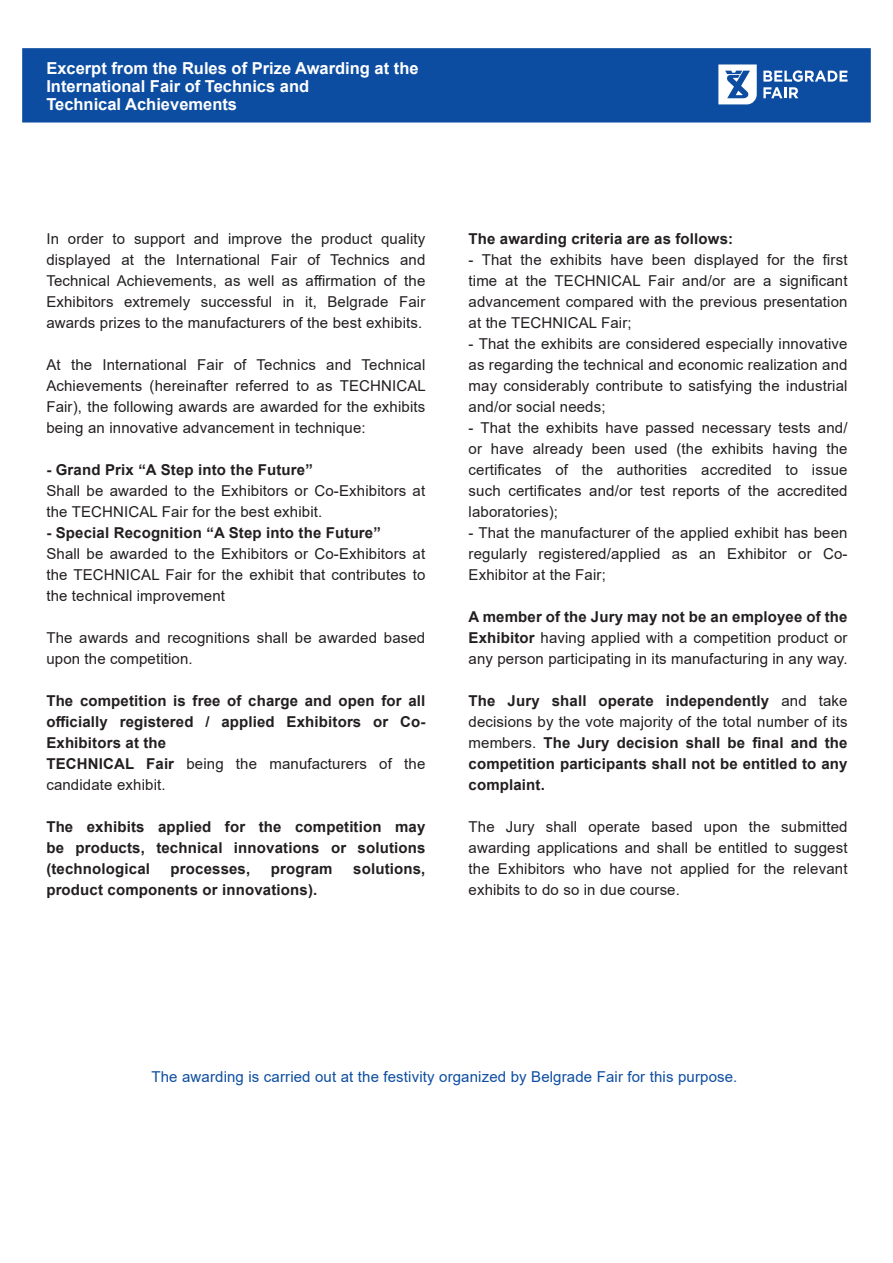
<style>
.page{position:relative;width:893px;height:1263px;background:#fff}
.page>*{position:absolute;margin:0;border:0;box-sizing:border-box;transform-origin:0 0}
.t1{font:700 16.5px/18px "Arial";color:#fff}
.Paragraph_Style_1{font:15px/21px "Arial";letter-spacing:.01em;color:#231f20;text-align:justify}
.Paragraph_Style_1-2{font:700 15px/21px "Arial";letter-spacing:.01em;color:#231f20;text-align:justify}
.Paragraph_Style_1-3{font:15px "Arial";letter-spacing:.01em;color:#0d4da1}
.s1{font-weight:700}
.s2{font-weight:400}
</style>
<div class="page">
<div style="left:22px;top:48px;width:849px;height:75px;background:#0d4da1;border:2px solid #0d4da1"></div>
<svg style="left:718px;top:64px;width:39px;height:40px"></svg>
<svg style="left:763px;top:70px;width:84px;height:28px"></svg>
<p class="t1" style="left:46px;top:59px;width:374px">Excerpt from the Rules of Prize Awarding at the<br>International Fair of Technics and</p>
<p class="t1" style="left:46px;top:95px;width:192px">Technical Achievements</p>
<p class="Paragraph_Style_1" style="left:46px;top:228px;width:380px">In order to support and improve the product quality displayed at the International Fair of Technics and Technical Achievements, as well as affirmation of the Exhibitors extremely successful in it, Belgrade Fair awards prizes to the manufacturers of the best exhibits.</p>
<p class="Paragraph_Style_1" style="left:46px;top:354px;width:381px">At the International Fair of Technics and Technical Achievements (hereinafter referred to as TECHNICAL Fair), the following awards are awarded for the exhibits being an innovative advancement in technique:</p>
<p class="Paragraph_Style_1-2" style="left:46px;top:459px;width:268px">- Grand Prix “A Step into the Future”</p>
<p class="Paragraph_Style_1" style="left:46px;top:480px;width:380px">Shall be awarded to the Exhibitors or Co-Exhibitors at the TECHNICAL Fair for the best exhibit.</p>
<p class="Paragraph_Style_1-2" style="left:46px;top:522px;width:336px">- Special Recognition “A Step into the Future”</p>
<p class="Paragraph_Style_1" style="left:46px;top:543px;width:380px">Shall be awarded to the Exhibitors or Co-Exhibitors at the TECHNICAL Fair for the exhibit that contributes to the technical improvement</p>
<p class="Paragraph_Style_1" style="left:46px;top:627px;width:380px">The awards and recognitions shall be awarded based upon the competition.</p>
<p class="Paragraph_Style_1-2" style="left:46px;top:690px;width:381px">The competition is free of charge and open for all officially registered / applied Exhibitors or Co-Exhibitors at the</p>
<p class="Paragraph_Style_1" style="left:46px;top:753px;width:380px"><span class="s1">TECHNICAL Fair</span> being the manufacturers of the candidate exhibit.</p>
<p class="Paragraph_Style_1-2" style="left:46px;top:816px;width:381px">The exhibits applied for the competition may be products, technical innovations or solutions (technological</p>
<p class="Paragraph_Style_1-2" style="left:171px;top:858px;width:81px">processes,</p>
<p class="Paragraph_Style_1-2" style="left:271px;top:858px;width:63px">program</p>
<p class="Paragraph_Style_1-2" style="left:353px;top:858px;width:74px">solutions,</p>
<p class="Paragraph_Style_1-2" style="left:46px;top:879px;width:272px">product components or innovations).</p>
<p class="Paragraph_Style_1-2" style="left:468px;top:228px;width:266px">The awarding criteria are as follows:</p>
<p class="Paragraph_Style_1" style="left:468px;top:249px;width:380px">- That the exhibits have been displayed for the first time at the TECHNICAL Fair and/or are a significant advancement compared with the previous presentation at the TECHNICAL Fair;</p>
<p class="Paragraph_Style_1" style="left:468px;top:333px;width:380px">- That the exhibits are considered especially innovative as regarding the technical and economic realization and may considerably contribute to satisfying the industrial and/or social needs;</p>
<p class="Paragraph_Style_1" style="left:468px;top:417px;width:380px">- That the exhibits have passed necessary tests and/ or have already been used (the exhibits having the certificates of the authorities accredited to issue such certificates and/or test reports of the accredited laboratories);</p>
<p class="Paragraph_Style_1" style="left:468px;top:522px;width:380px">- That the manufacturer of the applied exhibit has been regularly registered/applied as an Exhibitor or Co-Exhibitor at the Fair;</p>
<p class="Paragraph_Style_1" style="left:468px;top:606px;width:380px"><span class="s1">A member of the Jury may not be an employee of the Exhibitor</span> having applied with a competition product or any person participating in its manufacturing in any way.</p>
<p class="Paragraph_Style_1-2" style="left:468px;top:690px;width:381px">The Jury shall operate independently <span class="s2">and take decisions by the vote majority of the total number of its members.</span> The Jury decision shall be final and the competition participants shall not be entitled to any complaint.</p>
<p class="Paragraph_Style_1" style="left:468px;top:816px;width:380px">The Jury shall operate based upon the submitted awarding applications and shall be entitled to suggest the Exhibitors who have not applied for the relevant exhibits to do so in due course.</p>
<p class="Paragraph_Style_1-3" style="left:151px;top:1066px;width:587px">The awarding is carried out at the festivity organized by Belgrade Fair for this purpose.</p>
</div>
